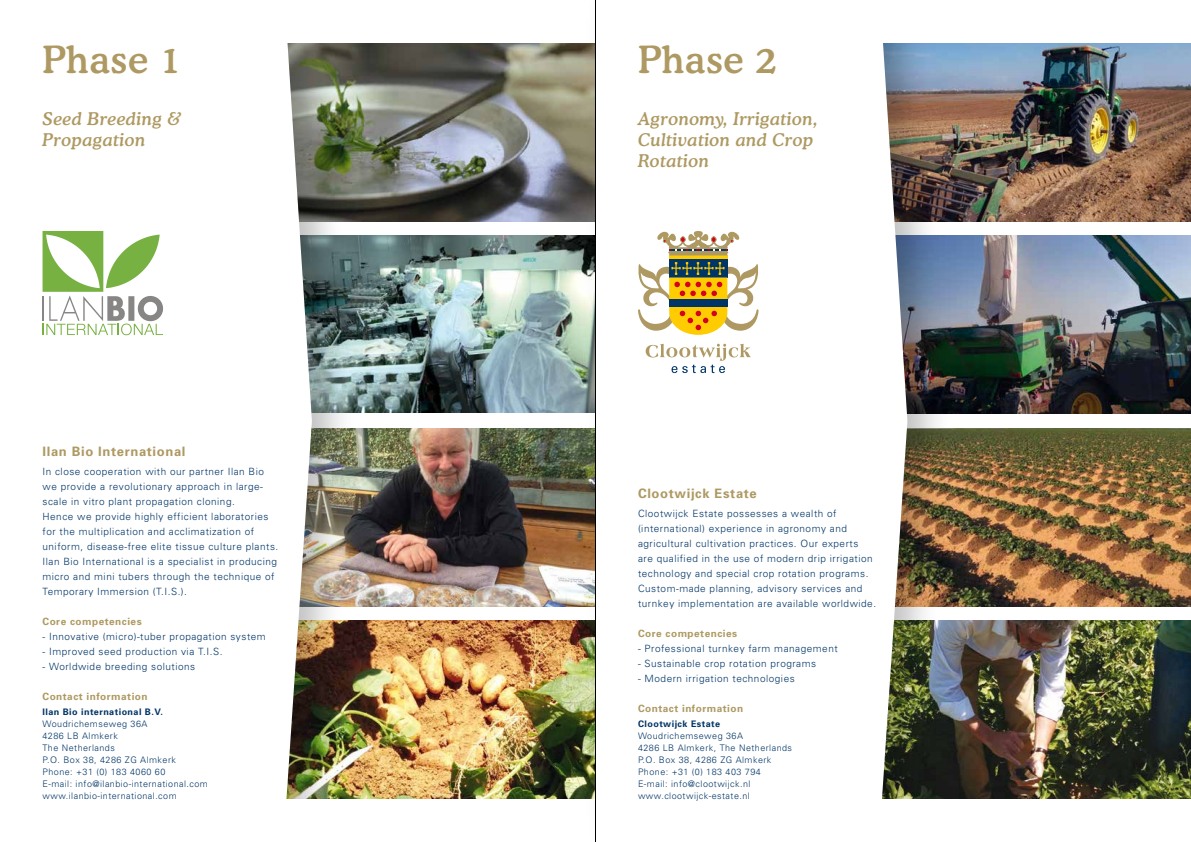
<style>
.page{position:relative;width:1191px;height:842px;background:#fff}
.page>*{position:absolute;margin:0;border:0;box-sizing:border-box;transform-origin:0 0}
.t1{font:500 37.5px "Cooper BT";letter-spacing:.02em;color:#ae9962}
.t2{font:italic 500 17.5px/21px "Cooper BT";letter-spacing:.02em;color:#ae9962}
.t3{font:700 13px "Univers";letter-spacing:.05em;color:#ae9962}
.t4{font:300 10px/15px "Univers";letter-spacing:.05em;color:#003567}
.t5{font:700 10px "Univers";letter-spacing:.05em;color:#ae9962}
.t6{font:300 9px/12px "Univers";letter-spacing:.05em;color:#003567}
.t7{font:700 9px "Univers";letter-spacing:.05em;color:#003567}
</style>
<div class="page">
<img style="left:357px;top:621px;width:227px;height:178px">
<img style="left:357px;top:235px;width:227px;height:178px">
<img style="left:357px;top:428px;width:227px;height:179px">
<img style="left:357px;top:43px;width:227px;height:178px">
<img style="left:952px;top:235px;width:239px;height:179px">
<img style="left:952px;top:428px;width:239px;height:179px">
<img style="left:952px;top:621px;width:239px;height:178px">
<img style="left:952px;top:43px;width:239px;height:178px">
<div style="left:0;top:0;width:357px;height:842px;background:#000;opacity:.25"></div>
<svg style="left:0;top:43px;width:312px;height:756px"></svg>
<div style="left:0;top:0;width:595px;height:43px;background:#fff"></div>
<div style="left:0;top:799px;width:595px;height:43px;background:#fff"></div>
<div style="left:584px;top:0;width:368px;height:842px;background:#000;opacity:.25"></div>
<svg style="left:596px;top:43px;width:311px;height:756px"></svg>
<div style="left:595px;top:0;width:596px;height:43px;background:#fff"></div>
<div style="left:595px;top:799px;width:596px;height:43px;background:#fff"></div>
<div style="left:669px;top:259px;width:58px;height:18px;background:#003567"></div>
<svg style="left:669px;top:255px;width:58px;height:4px"></svg>
<svg style="left:637px;top:262px;width:122px;height:73px"></svg>
<div style="left:669px;top:299px;width:58px;height:8px;background:#003567"></div>
<svg style="left:656px;top:230px;width:84px;height:25px"></svg>
<svg style="left:645px;top:344px;width:106px;height:29px"></svg>
<svg style="left:43px;top:231px;width:120px;height:104px"></svg>
<hr style="left:595px;top:0;width:1px;height:842px;background:#000">
<h1 class="t1" style="left:43px;top:36px;width:140px">Phase 1</h1>
<h1 class="t1" style="left:638px;top:36px;width:140px">Phase 2</h1>
<h2 class="t2" style="left:43px;top:108px;width:140px">Seed Breeding &amp;<br>Propagation</h2>
<h2 class="t2" style="left:638px;top:108px;width:181px">Agronomy, Irrigation,<br>Cultivation and Crop<br>Rotation</h2>
<h3 class="t3" style="left:43px;top:443px;width:144px">Ilan Bio International</h3>
<p class="t4" style="left:43px;top:464px;width:237px">In close cooperation with our partner Ilan Bio we provide a revolutionary approach in large&shy;scale in vitro plant propagation cloning.<br>Hence we provide highly efficient laboratories for the multiplication and acclimatization of uniform, disease-free elite tissue culture plants.<br>Ilan Bio International is a specialist in producing micro and mini tubers through the technique of Temporary Immersion (T.I.S.).</p>
<p class="t5" style="left:43px;top:615px;width:101px">Core competencies</p>
<p class="t4" style="left:43px;top:629px;width:225px">- Innovative (micro)-tuber propagation system</p>
<p class="t4" style="left:43px;top:644px;width:181px">- Improved seed production via T.I.S.</p>
<p class="t4" style="left:43px;top:659px;width:154px">- Worldwide breeding solutions</p>
<p class="t5" style="left:43px;top:690px;width:107px">Contact information</p>
<p class="t7" style="left:43px;top:706px;width:122px">Ilan Bio international B.V.</p>
<p class="t6" style="left:43px;top:718px;width:167px">Woudrichemseweg 36A<br>4286 LB Almkerk<br>The Netherlands<br>P.O. Box 38, 4286 ZG Almkerk<br>Phone: +31 (0) 183 4060 60<br>E-mail: info@ilanbio-international.com www.ilanbio-international.com</p>
<h3 class="t3" style="left:638px;top:485px;width:120px">Clootwijck Estate</h3>
<p class="t4" style="left:638px;top:506px;width:240px">Clootwijck Estate possesses a wealth of (international) experience in agronomy and agricultural cultivation practices. Our experts<br>are qualified in the use of modern drip irrigation technology and special crop rotation programs.<br>Custom-made planning, advisory services and turnkey implementation are available worldwide.</p>
<p class="t5" style="left:638px;top:627px;width:101px">Core competencies</p>
<p class="t4" style="left:638px;top:641px;width:201px">- Professional turnkey farm management</p>
<p class="t4" style="left:638px;top:656px;width:180px">- Sustainable crop rotation programs</p>
<p class="t4" style="left:638px;top:671px;width:158px">- Modern irrigation technologies</p>
<p class="t5" style="left:638px;top:702px;width:107px">Contact information</p>
<p class="t7" style="left:638px;top:718px;width:84px">Clootwijck Estate</p>
<p class="t6" style="left:638px;top:730px;width:156px">Woudrichemseweg 36A<br>4286 LB Almkerk, The Netherlands<br>P.O. Box 38, 4286 ZG Almkerk<br>Phone: +31 (0) 183 403 794<br>E-mail: info@clootwijck.nl www.clootwijck-estate.nl</p>
</div>
